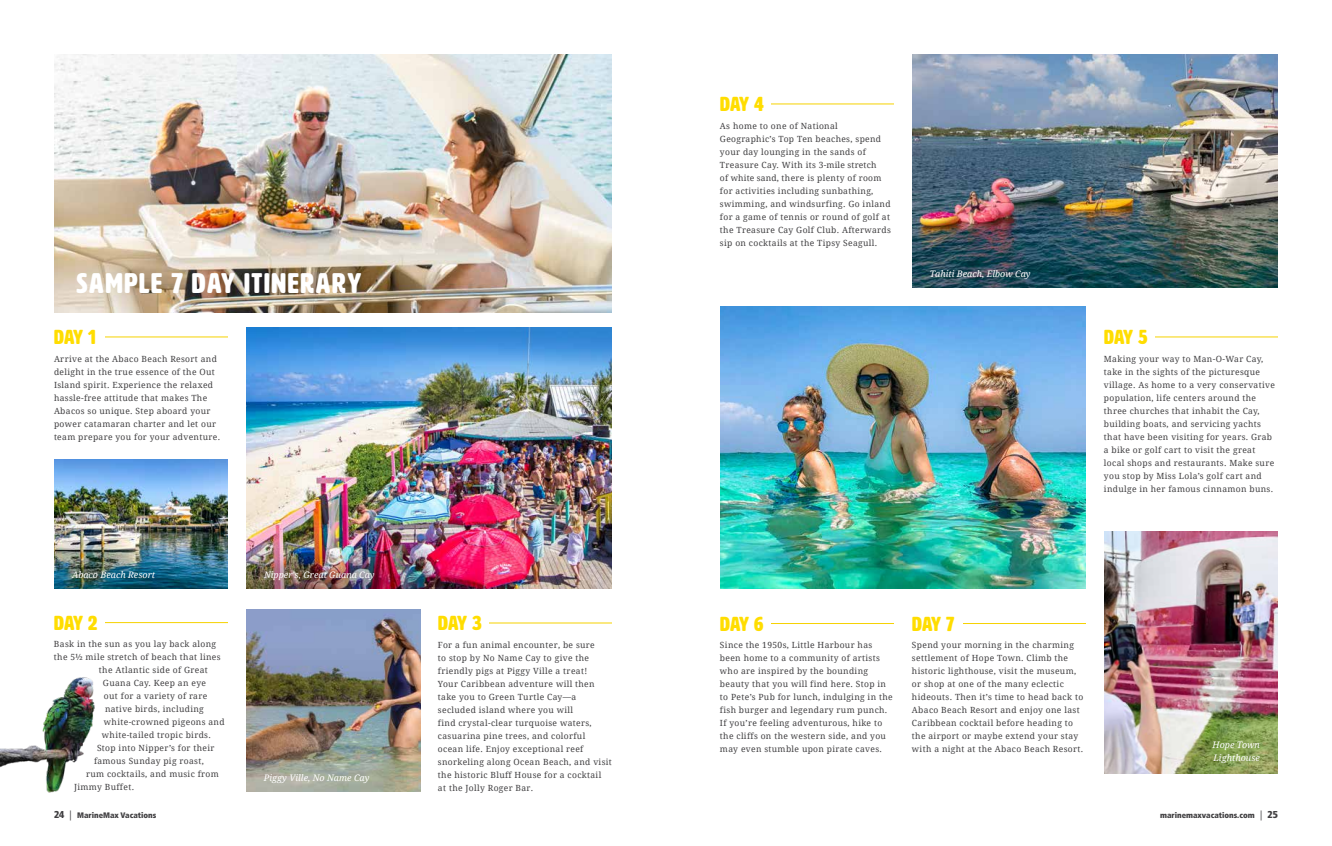
<style>
.page{position:relative;width:1332px;height:846px;background:#fff}
.page>*{position:absolute;margin:0;border:0;box-sizing:border-box;transform-origin:0 0}
.t1{font:28px "HWT Artz";letter-spacing:.06em;color:#fff}
.t2{font:20px "HWT Artz";letter-spacing:-.025em;color:#fd0}
.t3{font:italic 9px/13px "Droid Serif";color:#fff}
.t4{font:8.5px/13px "Droid Serif";letter-spacing:.04em;color:#414042}
.t5{font:900 condensed 8px "Frutiger LT Std";color:#414042}
.s1{font-size:10px}
.s2{font-weight:300;font-stretch:normal;font-size:10px}
</style>
<div class="page">
<img style="left:246px;top:328px;width:366px;height:261px">
<img style="left:1104px;top:531px;width:174px;height:243px">
<img style="left:54px;top:54px;width:558px;height:258px">
<img style="left:54px;top:459px;width:174px;height:130px">
<img style="left:246px;top:609px;width:174px;height:183px">
<img style="left:720px;top:306px;width:366px;height:283px">
<img style="left:912px;top:54px;width:366px;height:234px">
<img style="left:0;top:677px;width:95px;height:116px">
<hr style="left:105px;top:336px;width:123px;height:1px;background:#f6d200">
<hr style="left:489px;top:622px;width:123px;height:2px;background:#f6d200">
<hr style="left:771px;top:103px;width:123px;height:1px;background:#f6d200">
<hr style="left:1155px;top:336px;width:123px;height:1px;background:#f6d200">
<hr style="left:771px;top:623px;width:123px;height:1px;background:#f6d200">
<hr style="left:963px;top:623px;width:123px;height:1px;background:#f6d200">
<hr style="left:105px;top:622px;width:123px;height:1px;background:#f6d200">
<h2 class="t2" style="left:720px;top:93px;width:45px">DAY 4</h2>
<p class="t4" style="left:720px;top:119px;width:173px">As home to one of National Geographic’s Top Ten beaches, spend your day lounging in the sands of Treasure Cay. With its 3-mile stretch<br>of white sand, there is plenty of room for activities including sunbathing, swimming, and windsurfing. Go inland for a game of tennis or round of golf at the Treasure Cay Golf Club. Afterwards sip on cocktails at the Tipsy Seagull.</p>
<h1 class="t1" style="left:76px;top:268px;width:286px">SAMPLE 7 DAY ITINERARY</h1>
<p class="t3" style="left:930px;top:267px;width:102px">Tahiti Beach, Elbow Cay</p>
<h2 class="t2" style="left:54px;top:326px;width:43px">DAY 1</h2>
<h2 class="t2" style="left:1104px;top:326px;width:45px">DAY 5</h2>
<p class="t4" style="left:54px;top:352px;width:168px">Arrive at the Abaco Beach Resort and delight in the true essence of the Out Island spirit. Experience the relaxed hassle-free attitude that makes The Abacos so unique. Step aboard your power catamaran charter and let our team prepare you for your adventure.</p>
<p class="t4" style="left:1104px;top:352px;width:172px">Making your way to Man-O-War Cay, take in the sights of the picturesque village. As home to a very conservative population, life centers around the three churches that inhabit the Cay, building boats, and servicing yachts that have been visiting for years. Grab a bike or golf cart to visit the great local shops and restaurants. Make sure you stop by Miss Lola’s golf cart and indulge in her famous cinnamon buns.</p>
<p class="t3" style="left:72px;top:568px;width:85px">Abaco Beach Resort</p>
<p class="t3" style="left:264px;top:568px;width:112px">Nipper's, Great Guana Cay</p>
<h2 class="t2" style="left:54px;top:612px;width:45px">DAY 2</h2>
<h2 class="t2" style="left:720px;top:613px;width:45px">DAY 6</h2>
<h2 class="t2" style="left:912px;top:613px;width:44px">DAY 7</h2>
<h2 class="t2" style="left:438px;top:612px;width:45px">DAY 3</h2>
<p class="t4" style="left:54px;top:638px;width:164px">Bask in the sun as you lay back along</p>
<p class="t4" style="left:54px;top:651px;width:168px">the 5½ mile stretch of beach that lines</p>
<p class="t4" style="left:99px;top:664px;width:110px">the Atlantic side of Great</p>
<p class="t4" style="left:103px;top:677px;width:105px">Guana Cay. Keep an eye</p>
<p class="t4" style="left:104px;top:690px;width:105px">out for a variety of rare</p>
<p class="t4" style="left:105px;top:703px;width:100px">native birds, including</p>
<p class="t4" style="left:104px;top:716px;width:122px">white-crowned pigeons and</p>
<p class="t4" style="left:102px;top:729px;width:110px">white-tailed tropic birds.</p>
<p class="t4" style="left:97px;top:742px;width:119px">Stop into Nipper’s for their</p>
<p class="t4" style="left:94px;top:755px;width:111px">famous Sunday pig roast,</p>
<p class="t4" style="left:86px;top:768px;width:134px">rum cocktails, and music from</p>
<p class="t4" style="left:74px;top:781px;width:62px">Jimmy Buffet.</p>
<p class="t3" style="left:264px;top:771px;width:107px">Piggy Ville, No Name Cay</p>
<p class="t4" style="left:438px;top:638px;width:175px">For a fun animal encounter, be sure<br>to stop by No Name Cay to give the friendly pigs at Piggy Ville a treat!<br>Your Caribbean adventure will then take you to Green Turtle Cay—a secluded island where you will<br>find crystal-clear turquoise waters, casuarina pine trees, and colorful ocean life. Enjoy exceptional reef snorkeling along Ocean Beach, and visit the historic Bluff House for a cocktail<br>at the Jolly Roger Bar.</p>
<p class="t4" style="left:720px;top:639px;width:174px">Since the 1950s, Little Harbour has been home to a community of artists who are inspired by the bounding beauty that you will find here. Stop in to Pete’s Pub for lunch, indulging in the fish burger and legendary rum punch.<br>If you’re feeling adventurous, hike to the cliffs on the western side, and you may even stumble upon pirate caves.</p>
<p class="t4" style="left:912px;top:639px;width:173px">Spend your morning in the charming settlement of Hope Town. Climb the historic lighthouse, visit the museum, or shop at one of the many eclectic hideouts. Then it’s time to head back to Abaco Beach Resort and enjoy one last Caribbean cocktail before heading to the airport or maybe extend your stay with a night at the Abaco Beach Resort.</p>
<p class="t3" style="left:1213px;top:739px;width:49px">Hope Town<br>Lighthouse</p>
<p class="t5" style="left:54px;top:810px;width:104px"><span class="s1">24</span> <span class="s2">|</span> MarineMax Vacations</p>
<p class="t5" style="left:1160px;top:810px;width:119px">marinemaxvacations.com <span class="s2">|</span> <span class="s1">25</span></p>
</div>
